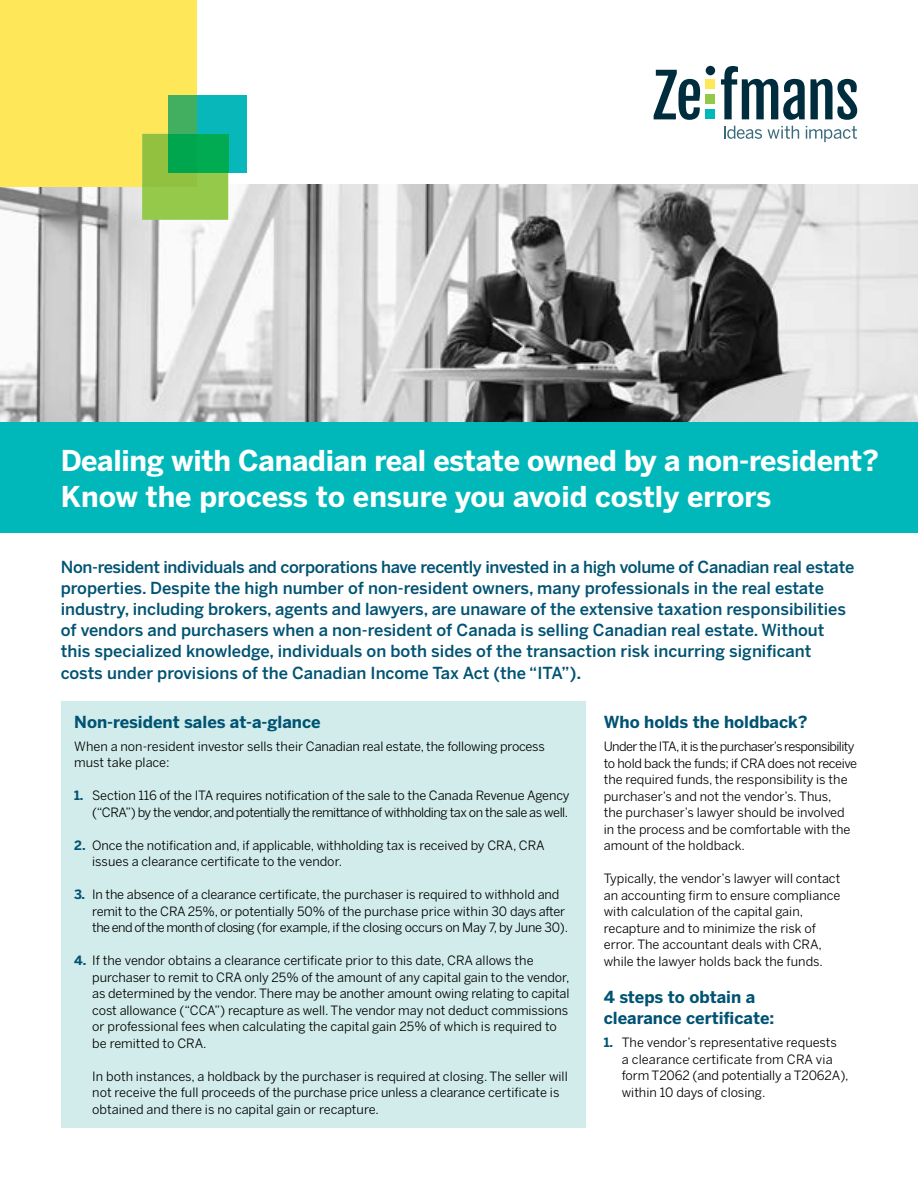
<style>
.page{position:relative;width:918px;height:1188px;background:#fff}
.page>*{position:absolute;margin:0;border:0;box-sizing:border-box;transform-origin:0 0}
.t1{font:700 28.5px/36px "Benton Sans";letter-spacing:-.01em;color:#fff}
.t2{font:500 16.5px/21.1px "Benton Sans";color:#005373}
.t3{font:700 16.5px/21px "Benton Sans";color:#005373}
.t4{font:12.75px/16.5px "Benton Sans";letter-spacing:-.005em;color:#000}
.t5{font:12.75px/16.5px "Benton Sans";letter-spacing:-.035em;color:#000;text-align:right}
.s1{font-size:18px}
.s2{font-weight:700;color:#005373}
</style>
<div class="page">
<div style="left:61px;top:701px;width:525px;height:426px;background:#d1ecea"></div>
<img style="left:0;top:185px;width:918px;height:237px">
<svg style="left:724px;top:126px;width:38px;height:13px"></svg>
<svg style="left:768px;top:126px;width:31px;height:13px"></svg>
<svg style="left:806px;top:126px;width:51px;height:16px"></svg>
<svg style="left:654px;top:70px;width:46px;height:50px"></svg>
<svg style="left:721px;top:66px;width:136px;height:54px"></svg>
<div style="left:706px;top:66px;width:9px;height:9px;background:#002d3d;border-radius:50%"></div>
<div style="left:706px;top:79px;width:9px;height:10px;background:#ffe858"></div>
<div style="left:706px;top:109px;width:9px;height:10px;background:#00b8ba"></div>
<div style="left:706px;top:94px;width:9px;height:10px;background:#94c947"></div>
<div style="left:169px;top:95px;width:77px;height:77px;background:#07b7b9"></div>
<svg style="left:0;top:0;width:228px;height:220px;background:#dbdc69"></svg>
<div style="left:169px;top:134px;width:28px;height:38px;background:#00a64d"></div>
<div style="left:0;top:422px;width:918px;height:111px;background:#00b8ba"></div>
<h1 class="t1" style="left:61px;top:443px;width:820px">Dealing with Canadian real estate owned by a non-resident?<br>Know the process to ensure you avoid costly errors</h1>
<p class="t2" style="left:61px;top:557px;width:795px">Non-resident individuals and corporations have recently invested in a high volume of Canadian real estate properties. Despite the high number of non-resident owners, many professionals in the real estate industry, including brokers, agents and lawyers, are unaware of the extensive taxation responsibilities of vendors and purchasers when a non-resident of Canada is selling Canadian real estate. Without this specialized knowledge, individuals on both sides of the transaction risk incurring significant costs under provisions of the Canadian Income Tax Act (the “ITA”)<span class="s1">.</span></p>
<p class="t3" style="left:74px;top:711px;width:248px">Non-resident sales at-a-glance</p>
<p class="t4" style="left:74px;top:738px;width:472px">When a non-resident investor sells their Canadian real estate, the following process must take place:</p>
<p class="t5" style="left:74px;top:787px;width:497px"><span class="s2">1.</span> Section 116 of the ITA requires notification of the sale to the Canada Revenue Agency (“CRA”) by the vendor, and potentially the remittance of withholding tax on the sale as well.</p>
<p class="t4" style="left:92px;top:837px;width:454px;text-indent:-18px"><span class="s2">2.</span> Once the notification and, if applicable, withholding tax is received by CRA, CRA issues a clearance certificate to the vendor.</p>
<p class="t4" style="left:92px;top:886px;width:477px;text-indent:-18px"><span class="s2">3.</span> In the absence of a clearance certificate, the purchaser is required to withhold and remit to the CRA 25%, or potentially 50% of the purchase price within 30 days after the end of the month of closing (for example, if the closing occurs on May 7, by June 30).</p>
<p class="t4" style="left:92px;top:952px;width:479px;text-indent:-18px"><span class="s2">4.</span> If the vendor obtains a clearance certificate prior to this date, CRA allows the purchaser to remit to CRA only 25% of the amount of any capital gain to the vendor, as determined by the vendor. There may be another amount owing relating to capital cost allowance (“CCA”) recapture as well. The vendor may not deduct commissions or professional fees when calculating the capital gain 25% of which is required to be remitted to CRA.</p>
<p class="t4" style="left:92px;top:1068px;width:477px">In both instances, a holdback by the purchaser is required at closing. The seller will not receive the full proceeds of the purchase price unless a clearance certificate is obtained and there is no capital gain or recapture.</p>
<p class="t3" style="left:604px;top:712px;width:205px">Who holds the holdback?</p>
<p class="t4" style="left:604px;top:738px;width:255px">Under the ITA, it is the purchaser’s responsibility to hold back the funds; if CRA does not receive the required funds, the responsibility is the purchaser’s and not the vendor’s. Thus,<br>the purchaser’s lawyer should be involved in the process and be comfortable with the amount of the holdback.</p>
<p class="t4" style="left:604px;top:870px;width:238px">Typically, the vendor’s lawyer will contact an accounting firm to ensure compliance with calculation of the capital gain, recapture and to minimize the risk of error. The accountant deals with CRA, while the lawyer holds back the funds.</p>
<p class="t3" style="left:604px;top:987px;width:172px">4 steps to obtain a clearance certificate:</p>
<p class="t4" style="left:622px;top:1035px;width:228px;text-indent:-18px"><span class="s2">1.</span> The vendor’s representative requests<br>a clearance certificate from CRA via form T2062 (and potentially a T2062A), within 10 days of closing.</p>
</div>
